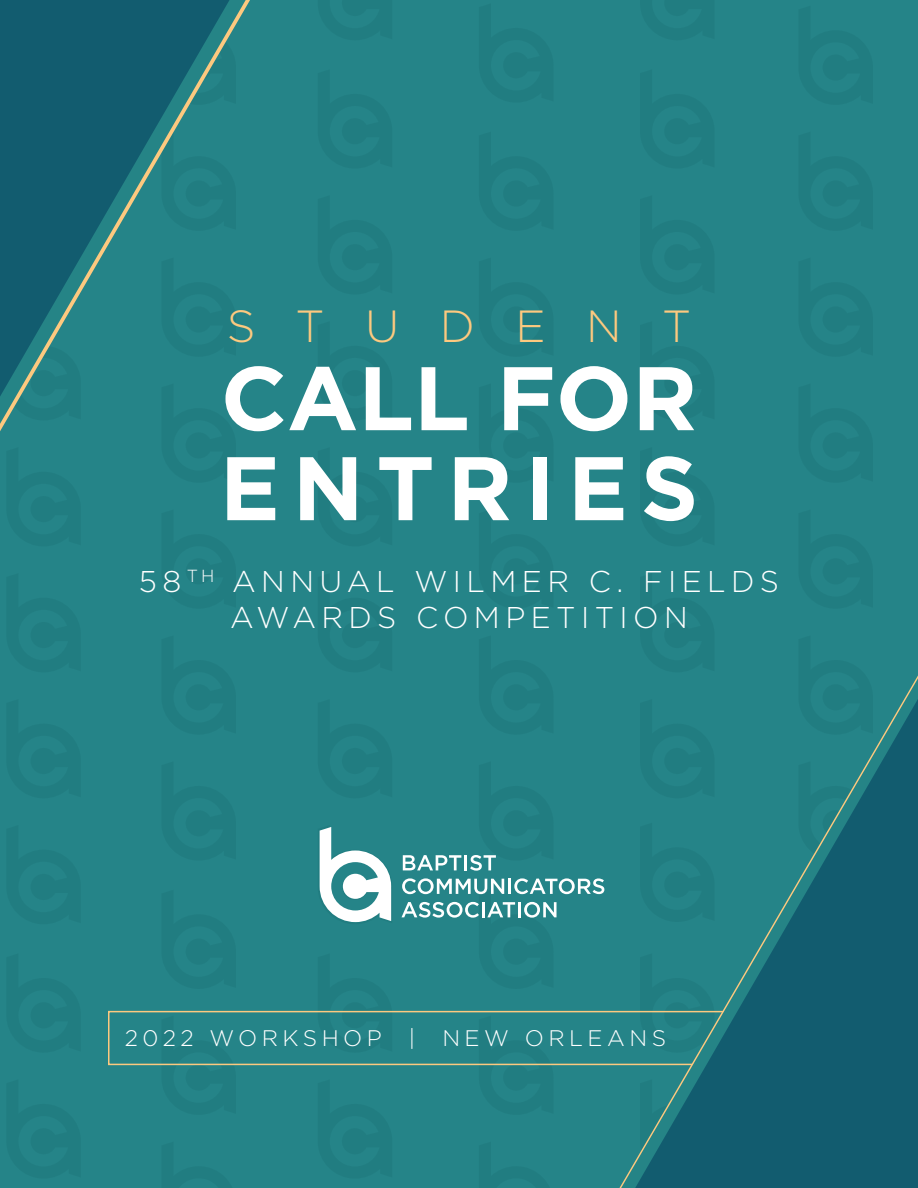
<style>
.page{position:relative;width:918px;height:1188px;background:#258488}
.page>*{position:absolute;margin:0;border:0;box-sizing:border-box;transform-origin:0 0}
.t1{font:700 90px "Gotham";letter-spacing:.14em;color:#fff}
.t2{font:300 45px "Gotham";letter-spacing:.9em;color:#fdc97f}
.t3{font:300 30px "Gotham";letter-spacing:.18em;color:#fff}
.t4{font:300 22.5px "Gotham";letter-spacing:.2em;color:#fff}
</style>
<div class="page">
<svg style="left:0;top:0;width:250px;height:431px"></svg>
<svg style="left:479px;top:1065px;width:75px;height:1px"></svg>
<svg style="left:318px;top:1010px;width:74px;height:1px"></svg>
<svg style="left:161px;top:1065px;width:75px;height:1px"></svg>
<div style="left:108px;top:1011px;width:765px;height:54px;border:2px solid #fdc97f"></div>
<svg style="left:619px;top:675px;width:299px;height:513px"></svg>
<svg style="left:403px;top:855px;width:58px;height:15px"></svg>
<hr style="left:464px;top:855px;width:3px;height:15px;background:#fff">
<svg style="left:470px;top:855px;width:26px;height:16px"></svg>
<svg style="left:401px;top:878px;width:203px;height:40px"></svg>
<svg style="left:319px;top:827px;width:73px;height:96px"></svg>
<p class="t2" style="left:227px;top:301px;width:466px">STUDENT</p>
<p class="t1" style="left:221px;top:346px;width:478px">CALL FOR</p>
<p class="t1" style="left:220px;top:436px;width:480px">ENTRIES</p>
<p class="t3" style="left:139px;top:565px;width:642px">58 <sup>TH</sup> ANNUAL WILMER C. FIELDS</p>
<p class="t3" style="left:230px;top:601px;width:459px">AWARDS COMPETITION</p>
<p class="t4" style="left:125px;top:1026px;width:543px">2022 WORKSHOP | NEW ORLEANS</p>
</div>
